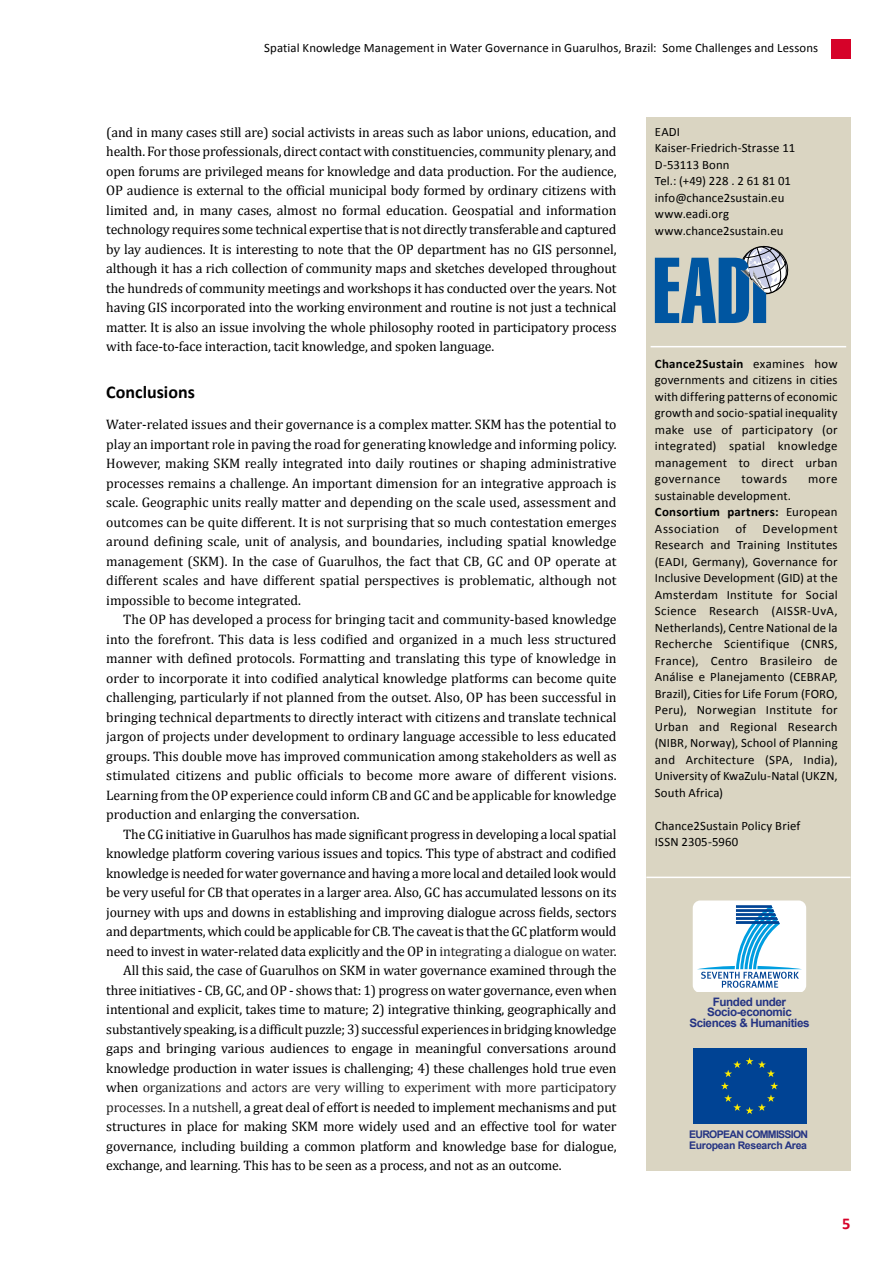
<style>
.page{position:relative;width:893px;height:1263px;background:#fff}
.page>*{position:absolute;margin:0;border:0;box-sizing:border-box;transform-origin:0 0}
.t1{font:700 18px "Calibri";color:#000}
.t2{font:700 16.5px "Calibri";color:#d60229}
.t3{font:13.8px/19.5px "Cambria";letter-spacing:-.01em;color:#000;text-align:justify}
.t4{font:13.8px "Cambria";letter-spacing:-.01em;color:#222}
.t5{font:12.75px/16.5px "Calibri";letter-spacing:.01em;color:#000}
.t6{font:12.75px "Calibri";letter-spacing:.04em;color:#000}
.t7{font:700 11.7px/10.5px "Arial";letter-spacing:-.035em;color:#253483;text-align:center}
.t8{font:700 10.5px/10.5px "Arial";letter-spacing:-.03em;color:#253483}
.s1{color:#222}
.s2{color:#000}
.s3{font-weight:700}
</style>
<div class="page">
<div style="left:646px;top:117px;width:204px;height:1053px;background:#dad5c2"></div>
<svg style="left:655px;top:245px;width:134px;height:78px"></svg>
<div style="left:693px;top:1048px;width:113px;height:76px;background:#004394"></div>
<svg style="left:721px;top:1057px;width:57px;height:57px"></svg>
<hr style="left:651px;top:346px;width:195px;height:1px;background:#fff">
<hr style="left:646px;top:877px;width:204px;height:1px;background:#fff">
<svg style="left:693px;top:900px;width:113px;height:91px;background:#cde2f0"></svg>
<div style="left:831px;top:39px;width:19px;height:19px;background:#d60229"></div>
<p class="t5" style="left:264px;top:40px;width:555px">Spatial Knowledge Management in Water Governance in Guarulhos, Brazil: Some Challenges and Lessons</p>
<p class="t3" style="left:106px;top:122px;width:512px">(and in many cases still are) social activists in areas such as labor unions, education, and health. For those professionals, direct contact with constituencies, community plenary, and open forums are privileged means for knowledge and data production. For the audience, OP audience is external to the official municipal body formed by ordinary citizens with limited and, in many cases, almost no formal education. Geospatial and information technology requires some technical expertise that is not directly transferable and captured by lay audiences. It is interesting to note that the OP department has no GIS personnel, although it has a rich collection of community maps and sketches developed throughout the hundreds of community meetings and workshops it has conducted over the years. Not having GIS incorporated into the working environment and routine is not just a technical matter. It is also an issue involving the whole philosophy rooted in participatory process with face-to-face interaction, tacit knowledge, and spoken language.</p>
<h1 class="t1" style="left:106px;top:380px;width:90px">Conclusions</h1>
<p class="t3" style="left:106px;top:414px;width:512px">Water-related issues and their governance is a complex matter. SKM has the potential to play an important role in paving the road for generating knowledge and informing policy.<br>However, making SKM really integrated into daily routines or shaping administrative processes remains a challenge. An important dimension for an integrative approach is scale. Geographic units really matter and depending on the scale used, assessment and outcomes can be quite different. It is not surprising that so much contestation emerges around defining scale, unit of analysis, and boundaries, including spatial knowledge management (SKM). In the case of Guarulhos, the fact that CB, GC and OP operate at different scales and have different spatial perspectives is problematic, although not impossible to become integrated.</p>
<p class="t3" style="left:106px;top:609px;width:512px;text-indent:17px">The OP has developed a process for bringing tacit and community-based knowledge into the forefront. This data is less codified and organized in a much less structured manner with defined protocols. Formatting and translating this type of knowledge in order to incorporate it into codified analytical knowledge platforms can become quite challenging, particularly if not planned from the outset. Also, OP has been successful in bringing technical departments to directly interact with citizens and translate technical jargon of projects under development to ordinary language accessible to less educated groups. This double move has improved communication among stakeholders as well as stimulated citizens and public officials to become more aware of different visions.<br>Learning from the OP experience could inform CB and GC and be applicable for knowledge production and enlarging the conversation.</p>
<p class="t3" style="left:123px;top:824px;width:495px">The CG initiative in Guarulhos has made significant progress in developing a local spatial</p>
<p class="t3" style="left:106px;top:843px;width:512px">knowledge platform covering various issues and topics. This type of abstract and codified</p>
<p class="t3" style="left:106px;top:863px;width:512px">knowledge is needed for water governance and having a more local and detailed look would</p>
<p class="t3" style="left:106px;top:882px;width:512px">be very useful for CB that operates in a larger area. Also, GC has accumulated lessons on its</p>
<p class="t3" style="left:106px;top:902px;width:512px">journey with ups and downs in establishing and improving dialogue across fields, sectors</p>
<p class="t3" style="left:106px;top:921px;width:512px">and departments, which could be applicable for CB. The caveat is that the GC platform would</p>
<p class="t3" style="left:106px;top:941px;width:512px">need to invest in water-related data explicitly and the OP in <span class="s1">integrating a dialogue on water</span>.</p>
<p class="t3" style="left:123px;top:960px;width:495px">All this said, the case of Guarulhos on SKM in water governance examined through the</p>
<p class="t3" style="left:106px;top:980px;width:512px">three initiatives - CB, GC, and OP - shows that: 1) progress on water governance, even when</p>
<p class="t3" style="left:106px;top:999px;width:512px">intentional and explicit, takes time to mature; 2) integrative thinking, geographically and</p>
<p class="t3" style="left:106px;top:1019px;width:512px">substantively speaking, is a difficult puzzle; 3) successful experiences in bridging knowledge</p>
<p class="t3" style="left:106px;top:1038px;width:512px">gaps and bringing various audiences to engage in meaningful conversations around</p>
<p class="t3" style="left:106px;top:1058px;width:512px">knowledge production in water issues is challenging; 4) these challenges hold true even</p>
<p class="t4" style="left:106px;top:1079px;width:512px"><span class="s2">when</span> organizations and actors are very willing to experiment with more participatory</p>
<p class="t3" style="left:106px;top:1097px;width:512px"><span class="s1">processes. In a nutshell,</span> a great deal of effort is needed to implement mechanisms and put</p>
<p class="t3" style="left:106px;top:1116px;width:512px">structures in place for making SKM more widely used and an effective tool for water</p>
<p class="t3" style="left:106px;top:1136px;width:512px">governance, including building a common platform and knowledge base for dialogue,</p>
<p class="t3" style="left:106px;top:1155px;width:457px">exchange, and learning. This has to be seen as a process, and not as an outcome.</p>
<p class="t5" style="left:655px;top:123px;width:142px">EADI<br>Kaiser-Friedrich-Strasse 11<br>D-53113 Bonn<br>Tel.: (+49) 228 . 2 61 81 01 info@chance2sustain.eu www.eadi.org www.chance2sustain.eu</p>
<p class="t5" style="left:655px;top:355px;width:184px;text-align:justify"><span class="s3">Chance2Sustain</span> examines how governments and citizens in cities with differing patterns of economic growth and socio-spatial inequality make use of participatory (or integrated) spatial knowledge management to direct urban governance</p>
<p class="t6" style="left:741px;top:471px;width:47px">towards</p>
<p class="t5" style="left:808px;top:471px;width:31px">more</p>
<p class="t5" style="left:655px;top:487px;width:184px">sustainable development.<br><span class="s3">Consortium partners:</span> European<br>Association</p>
<p class="t5" style="left:735px;top:520px;width:13px">of</p>
<p class="t5" style="left:655px;top:520px;width:184px;text-align:justify;text-indent:108px">Development Research and Training Institutes (EADI, Germany), Governance for Inclusive Development (GID) at the Amsterdam Institute for Social Science Research (AISSR-UvA, Netherlands), Centre National de la Recherche Scientifique (CNRS, France), Centro Brasileiro de Análise e Planejamento (CEBRAP, Brazil), Cities for Life Forum (FORO, Peru), Norwegian Institute for Urban and Regional Research (NIBR, Norway), School of Planning and Architecture (SPA, India), University of KwaZulu-Natal (UKZN, South Africa)</p>
<p class="t5" style="left:655px;top:817px;width:147px">Chance2Sustain Policy Brief<br>ISSN 2305-5960</p>
<p class="t7" style="left:689px;top:997px;width:122px">Funded under<br>Socio-economic<br>Sciences &amp; Humanities</p>
<p class="t8" style="left:689px;top:1129px;width:120px">EUROPEAN COMMISSION<br>European Research Area</p>
<p class="t2" style="left:842px;top:1212px;width:10px">5</p>
</div>
